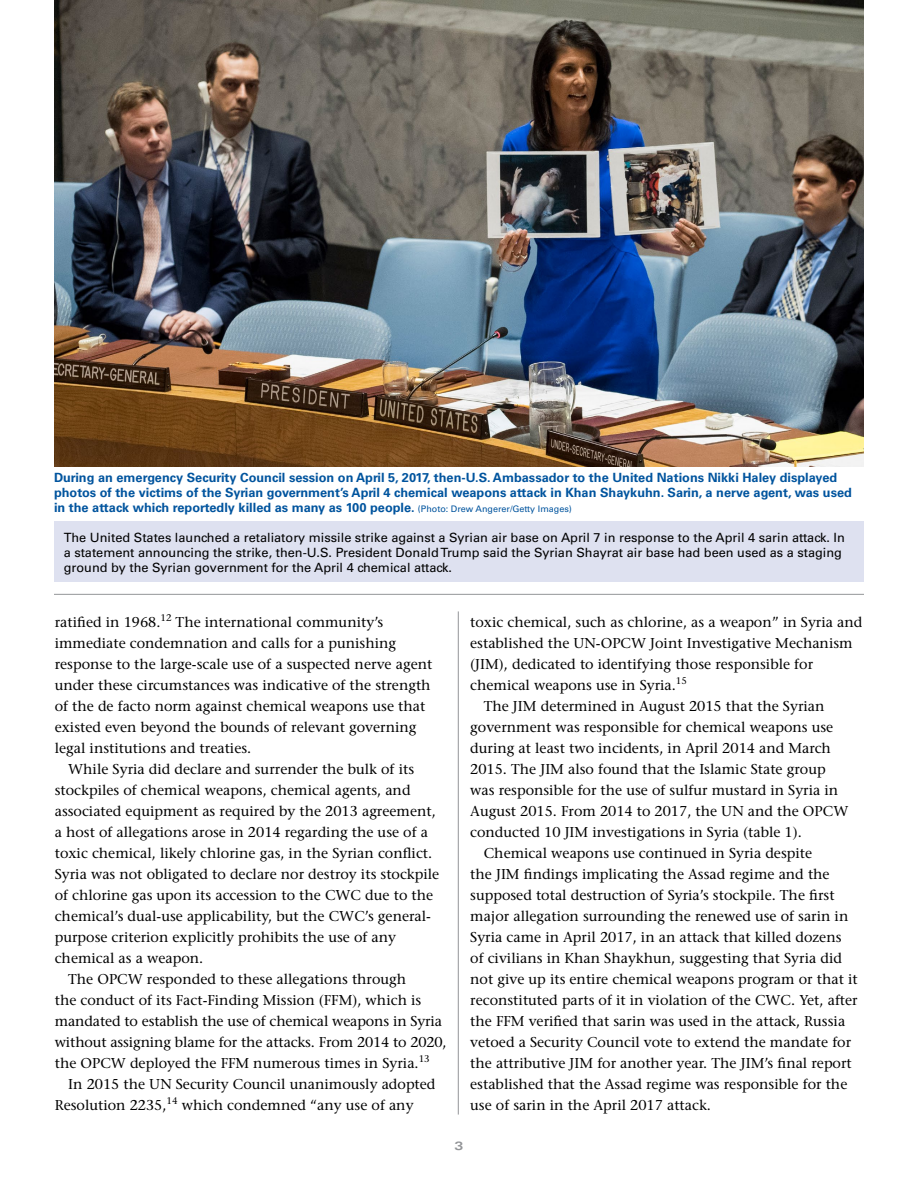
<style>
.page{position:relative;width:918px;height:1188px;background:#fff}
.page>*{position:absolute;margin:0;border:0;box-sizing:border-box;transform-origin:0 0}
.t1{font:500 14.25px/21px "Stone Serif Std";color:#000}
.t2{font:700 12.75px/15px "Univers LT Std";color:#00549e}
.t3{font:12.75px/15px "Univers LT Std";color:#000}
.t4{font:700 expanded 12px "Univers LT Std";color:#939598}
.s1{font-weight:400;font-size:9px}
</style>
<div class="page">
<hr style="left:458px;top:611px;width:1px;height:504px;background:#939598">
<img style="left:54px;top:0;width:809px;height:467px">
<hr style="left:54px;top:594px;width:810px;height:1px;background:#939598">
<div style="left:54px;top:521px;width:809px;height:61px;background:#dee1f0"></div>
<p class="t2" style="left:54px;top:470px;width:799px">During an emergency Security Council session on April 5, 2017, then-U.S. Ambassador to the United Nations Nikki Haley displayed photos of the victims of the Syrian government’s April 4 chemical weapons attack in Khan Shaykuhn. Sarin, a nerve agent, was used in the attack which reportedly killed as many as 100 people. <span class="s1">(Photo: Drew Angerer/Getty Images)</span></p>
<p class="t3" style="left:64px;top:530px;width:783px">The United States launched a retaliatory missile strike against a Syrian air base on April 7 in response to the April 4 sarin attack. In a statement announcing the strike, then-U.S. President Donald Trump said the Syrian Shayrat air base had been used as a staging ground by the Syrian government for the April 4 chemical attack.</p>
<p class="t1" style="left:55px;top:611px;width:379px">ratified in 1968.<sup>12</sup> The international community’s immediate condemnation and calls for a punishing response to the large-scale use of a suspected nerve agent under these circumstances was indicative of the strength of the de facto norm against chemical weapons use that existed even beyond the bounds of relevant governing legal institutions and treaties.</p>
<p class="t1" style="left:68px;top:758px;width:347px">While Syria did declare and surrender the bulk of its</p>
<p class="t1" style="left:55px;top:779px;width:357px">stockpiles of chemical weapons, chemical agents, and</p>
<p class="t1" style="left:55px;top:800px;width:383px">associated equipment as required by the 2013 agreement,</p>
<p class="t1" style="left:55px;top:821px;width:375px">a host of allegations arose in 2014 regarding the use of a</p>
<p class="t1" style="left:55px;top:842px;width:379px">toxic chemical, likely chlorine gas, in the Syrian conflict.</p>
<p class="t1" style="left:55px;top:863px;width:386px">Syria was not obligated to declare nor destroy its stockpile</p>
<p class="t1" style="left:55px;top:884px;width:380px">of chlorine gas upon its accession to the CWC due to the</p>
<p class="t1" style="left:55px;top:905px;width:378px">chemical’s dual-use applicability, but the CWC’s general-</p>
<p class="t1" style="left:55px;top:926px;width:343px">purpose criterion explicitly prohibits the use of any</p>
<p class="t1" style="left:55px;top:947px;width:150px">chemical as a weapon.</p>
<p class="t1" style="left:68px;top:968px;width:340px">The OPCW responded to these allegations through</p>
<p class="t1" style="left:55px;top:989px;width:368px">the conduct of its Fact-Finding Mission (FFM), which is</p>
<p class="t1" style="left:55px;top:1010px;width:389px">mandated to establish the use of chemical weapons in Syria</p>
<p class="t1" style="left:55px;top:1031px;width:393px">without assigning blame for the attacks. From 2014 to 2020,</p>
<p class="t1" style="left:55px;top:1052px;width:377px">the OPCW deployed the FFM numerous times in Syria.<sup>13</sup></p>
<p class="t1" style="left:68px;top:1073px;width:369px">In 2015 the UN Security Council unanimously adopted</p>
<p class="t1" style="left:55px;top:1094px;width:360px">Resolution 2235,<sup>14</sup> which condemned “any use of any</p>
<p class="t1" style="left:470px;top:611px;width:394px">toxic chemical, such as chlorine, as a weapon” in Syria and</p>
<p class="t1" style="left:470px;top:632px;width:384px">established the UN-OPCW Joint Investigative Mechanism</p>
<p class="t1" style="left:470px;top:653px;width:344px">(JIM), dedicated to identifying those responsible for</p>
<p class="t1" style="left:470px;top:674px;width:218px">chemical weapons use in Syria.<sup>15</sup></p>
<p class="t1" style="left:484px;top:695px;width:342px">The JIM determined in August 2015 that the Syrian</p>
<p class="t1" style="left:470px;top:716px;width:365px">government was responsible for chemical weapons use</p>
<p class="t1" style="left:470px;top:737px;width:362px">during at least two incidents, in April 2014 and March</p>
<p class="t1" style="left:470px;top:758px;width:357px">2015. The JIM also found that the Islamic State group</p>
<p class="t1" style="left:470px;top:779px;width:370px">was responsible for the use of sulfur mustard in Syria in</p>
<p class="t1" style="left:470px;top:800px;width:380px">August 2015. From 2014 to 2017, the UN and the OPCW</p>
<p class="t1" style="left:470px;top:821px;width:333px">conducted 10 JIM investigations in Syria (table 1).</p>
<p class="t1" style="left:484px;top:842px;width:330px">Chemical weapons use continued in Syria despite</p>
<p class="t1" style="left:470px;top:863px;width:361px">the JIM findings implicating the Assad regime and the</p>
<p class="t1" style="left:470px;top:884px;width:366px">supposed total destruction of Syria’s stockpile. The first</p>
<p class="t1" style="left:470px;top:905px;width:380px">major allegation surrounding the renewed use of sarin in</p>
<p class="t1" style="left:470px;top:926px;width:373px">Syria came in April 2017, in an attack that killed dozens</p>
<p class="t1" style="left:470px;top:947px;width:373px">of civilians in Khan Shaykhun, suggesting that Syria did</p>
<p class="t1" style="left:470px;top:968px;width:389px">not give up its entire chemical weapons program or that it</p>
<p class="t1" style="left:470px;top:989px;width:389px">reconstituted parts of it in violation of the CWC. Yet, after</p>
<p class="t1" style="left:470px;top:1010px;width:377px">the FFM verified that sarin was used in the attack, Russia</p>
<p class="t1" style="left:470px;top:1031px;width:382px">vetoed a Security Council vote to extend the mandate for</p>
<p class="t1" style="left:470px;top:1052px;width:383px">the attributive JIM for another year. The JIM’s final report</p>
<p class="t1" style="left:470px;top:1073px;width:379px">established that the Assad regime was responsible for the</p>
<p class="t1" style="left:470px;top:1094px;width:242px">use of sarin in the April 2017 attack.</p>
<p class="t4" style="left:455px;top:1139px;width:10px">3</p>
</div>
